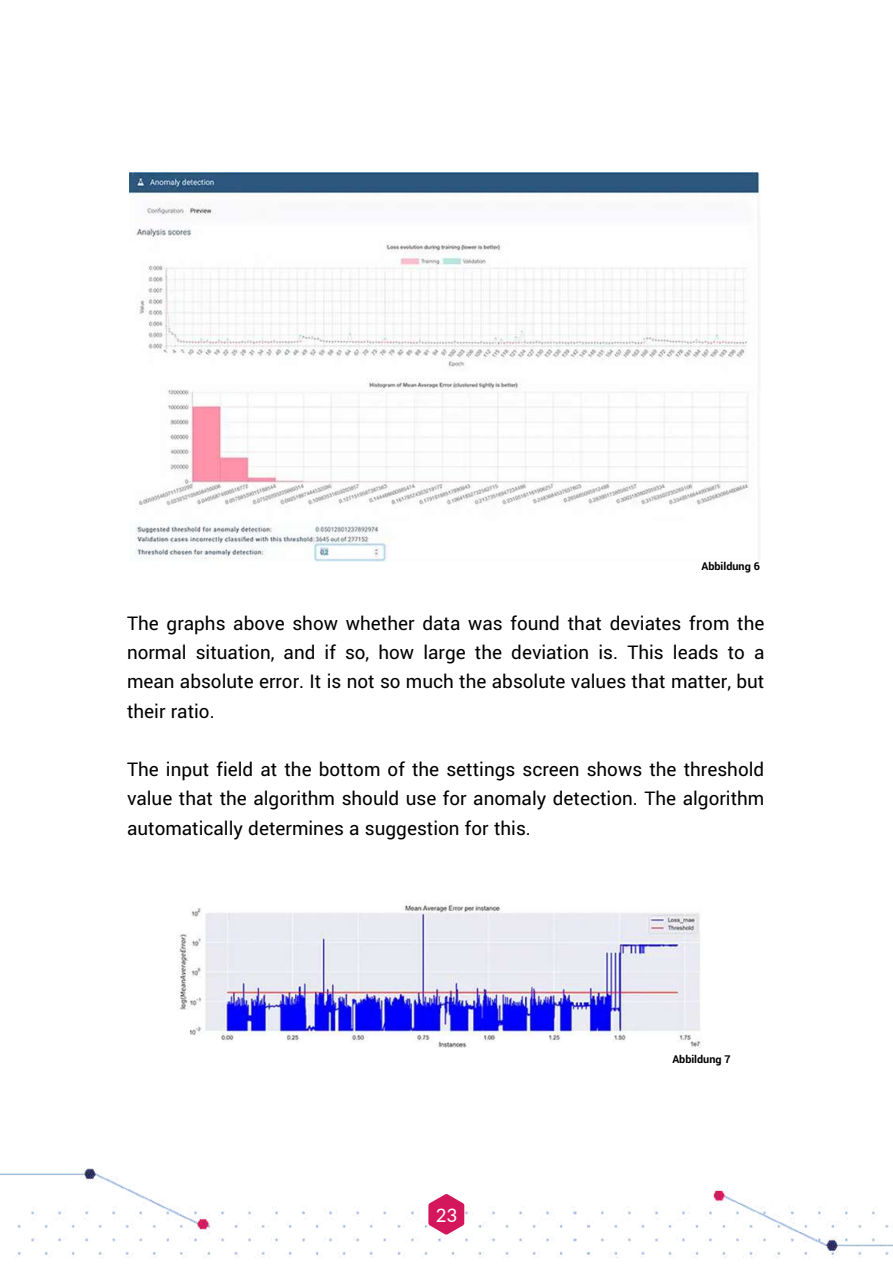
<style>
.page{position:relative;width:893px;height:1264px;background:#fff}
.page>*{position:absolute;margin:0;border:0;box-sizing:border-box;transform-origin:0 0}
.t1{font:21px/29.2px "Yantramanav";color:#000;text-align:justify}
.t2{font:21px "Carlito";color:#fff}
.t3{font:700 12px "Yantramanav";color:#000}
</style>
<div class="page">
<img style="left:129px;top:172px;width:631px;height:389px">
<svg style="left:428px;top:1194px;width:36px;height:40px"></svg>
<img style="left:177px;top:902px;width:524px;height:145px">
<p class="t3" style="left:701px;top:558px;width:60px">Abbildung 6</p>
<p class="t1" style="left:127px;top:609px;width:639px">The graphs above show whether data was found that deviates from the normal situation, and if so, how large the deviation is. This leads to a mean absolute error. It is not so much the absolute values that matter, but their ratio.</p>
<p class="t1" style="left:127px;top:755px;width:639px">The input field at the bottom of the settings screen shows the threshold value that the algorithm should use for anomaly detection. The algorithm automatically determines a suggestion for this.</p>
<p class="t2" style="left:435px;top:1206px;width:23px">23</p>
<p class="t3" style="left:672px;top:1051px;width:60px">Abbildung 7</p>
</div>
